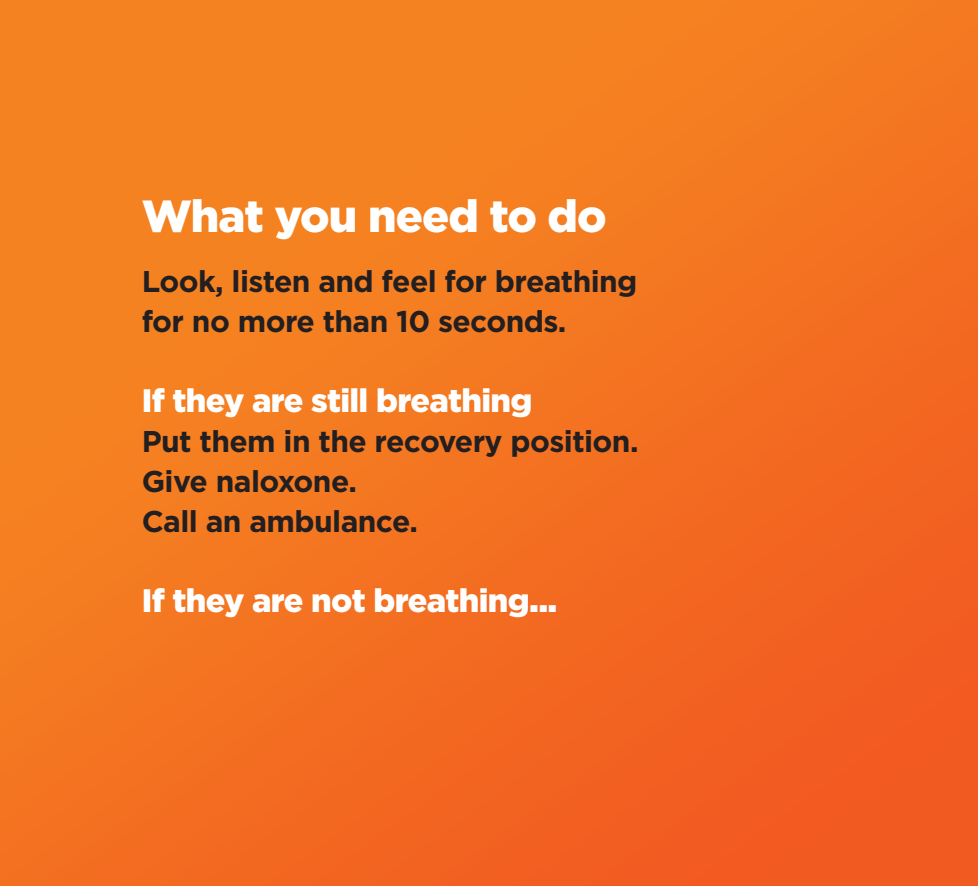
<style>
.page{position:relative;width:978px;height:886px;background:#fff}
.page>*{position:absolute;margin:0;border:0;box-sizing:border-box;transform-origin:0 0}
.t1{font:900 45px "Gotham";letter-spacing:-.02em;color:#fff}
.t2{font:900 32.5px "Gotham";letter-spacing:-.02em;color:#fff}
.t3{font:700 30px/40px "Gotham";letter-spacing:-.02em;color:#231f20}
.s1{font-size:35px}
</style>
<div class="page">
<img style="left:0;top:0;width:978px;height:886px">
<h1 class="t1" style="left:142px;top:185px;width:466px">What you need to do</h1>
<p class="t3" style="left:142px;top:261px;width:497px">Look, listen and feel for breathing for no more than 10 seconds.</p>
<p class="t2" style="left:142px;top:378px;width:392px">If they are still breathing</p>
<p class="t3" style="left:142px;top:421px;width:498px">Put them in the recovery position.<br>Give naloxone.<br>Call an ambulance.</p>
<p class="t2" style="left:142px;top:578px;width:417px">If they are not breathing<span class="s1">...</span></p>
</div>
